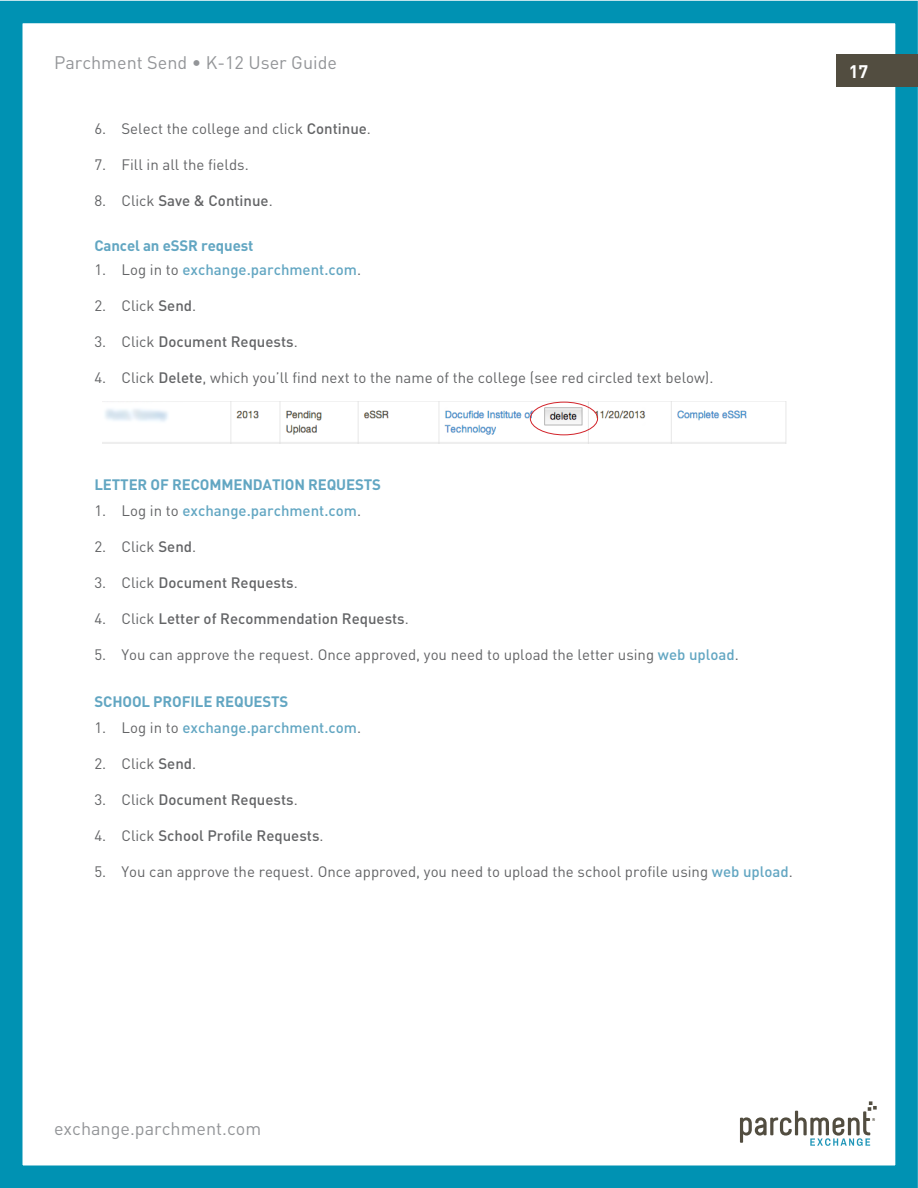
<style>
.page{position:relative;width:918px;height:1188px;background:#fff}
.page>*{position:absolute;margin:0;border:0;box-sizing:border-box;transform-origin:0 0}
.t1{font:18px "DIN";color:#939598}
.t2{font:700 18px "DIN";color:#fff}
.t3{font:15px "DIN";color:#636466}
.t4{font:500 15px "DIN";color:#636466}
.t5{font:500 15px "DIN";color:#62a6c2}
.t6{font:700 15px "DIN";letter-spacing:-.01em;color:#62a6c2}
.s1{font-weight:500}
.s2{font-weight:400}
.s3{font-weight:400;color:#636466}
.s4{font-weight:500;color:#62a6c2}
</style>
<div class="page">
<div style="left:0;top:1px;width:918px;height:1187px;border:22px solid #0092b3"></div>
<div style="left:836px;top:54px;width:82px;height:32px;background:#524d40"></div>
<svg style="left:740px;top:1102px;width:137px;height:44px"></svg>
<img style="left:103px;top:402px;width:683px;height:41px">
<div style="left:530px;top:402px;width:68px;height:33px;border:1px solid #d2232a;border-radius:50%"></div>
<p class="t1" style="left:54px;top:51px;width:285px">Parchment Send • K-12 User Guide</p>
<p class="t3" style="left:94px;top:119px;width:278px">6. Select the college and click <span class="s1">Continue</span>.</p>
<p class="t3" style="left:94px;top:155px;width:156px">7. Fill in all the fields.</p>
<p class="t4" style="left:94px;top:191px;width:180px"><span class="s2">8. Click</span> Save &amp; Continue<span class="s2">.</span></p>
<p class="t6" style="left:94px;top:236px;width:160px">Cancel an eSSR request</p>
<p class="t5" style="left:94px;top:260px;width:268px"><span class="s3">1. Log in to</span> exchange.parchment.com<span class="s3">.</span></p>
<p class="t3" style="left:94px;top:296px;width:103px">2. Click <span class="s1">Send</span>.</p>
<p class="t4" style="left:94px;top:332px;width:205px"><span class="s2">3. Click</span> Document Requests<span class="s2">.</span></p>
<p class="t3" style="left:94px;top:368px;width:620px">4. Click <span class="s1">Delete</span>, which you’ll find next to the name of the college (see red circled text below).</p>
<p class="t6" style="left:94px;top:474px;width:288px">LETTER OF RECOMMENDATION REQUESTS</p>
<p class="t5" style="left:94px;top:501px;width:268px"><span class="s3">1. Log in to</span> exchange.parchment.com<span class="s3">.</span></p>
<p class="t3" style="left:94px;top:537px;width:103px">2. Click <span class="s1">Send</span>.</p>
<p class="t4" style="left:94px;top:573px;width:205px"><span class="s2">3. Click</span> Document Requests<span class="s2">.</span></p>
<p class="t4" style="left:94px;top:609px;width:316px"><span class="s2">4. Click</span> Letter of Recommendation Requests<span class="s2">.</span></p>
<p class="t3" style="left:94px;top:645px;width:646px">5. You can approve the request. Once approved, you need to upload the letter using <span class="s4">web upload</span>.</p>
<p class="t6" style="left:94px;top:691px;width:195px">SCHOOL PROFILE REQUESTS</p>
<p class="t5" style="left:94px;top:718px;width:268px"><span class="s3">1. Log in to</span> exchange.parchment.com<span class="s3">.</span></p>
<p class="t3" style="left:94px;top:754px;width:103px">2. Click <span class="s1">Send</span>.</p>
<p class="t4" style="left:94px;top:790px;width:205px"><span class="s2">3. Click</span> Document Requests<span class="s2">.</span></p>
<p class="t4" style="left:94px;top:826px;width:231px"><span class="s2">4. Click</span> School Profile Requests<span class="s2">.</span></p>
<p class="t3" style="left:94px;top:862px;width:700px">5. You can approve the request. Once approved, you need to upload the school profile using <span class="s4">web upload</span>.</p>
<p class="t2" style="left:849px;top:60px;width:21px">17</p>
<p class="t1" style="left:54px;top:1118px;width:209px">exchange.parchment.com</p>
</div>
